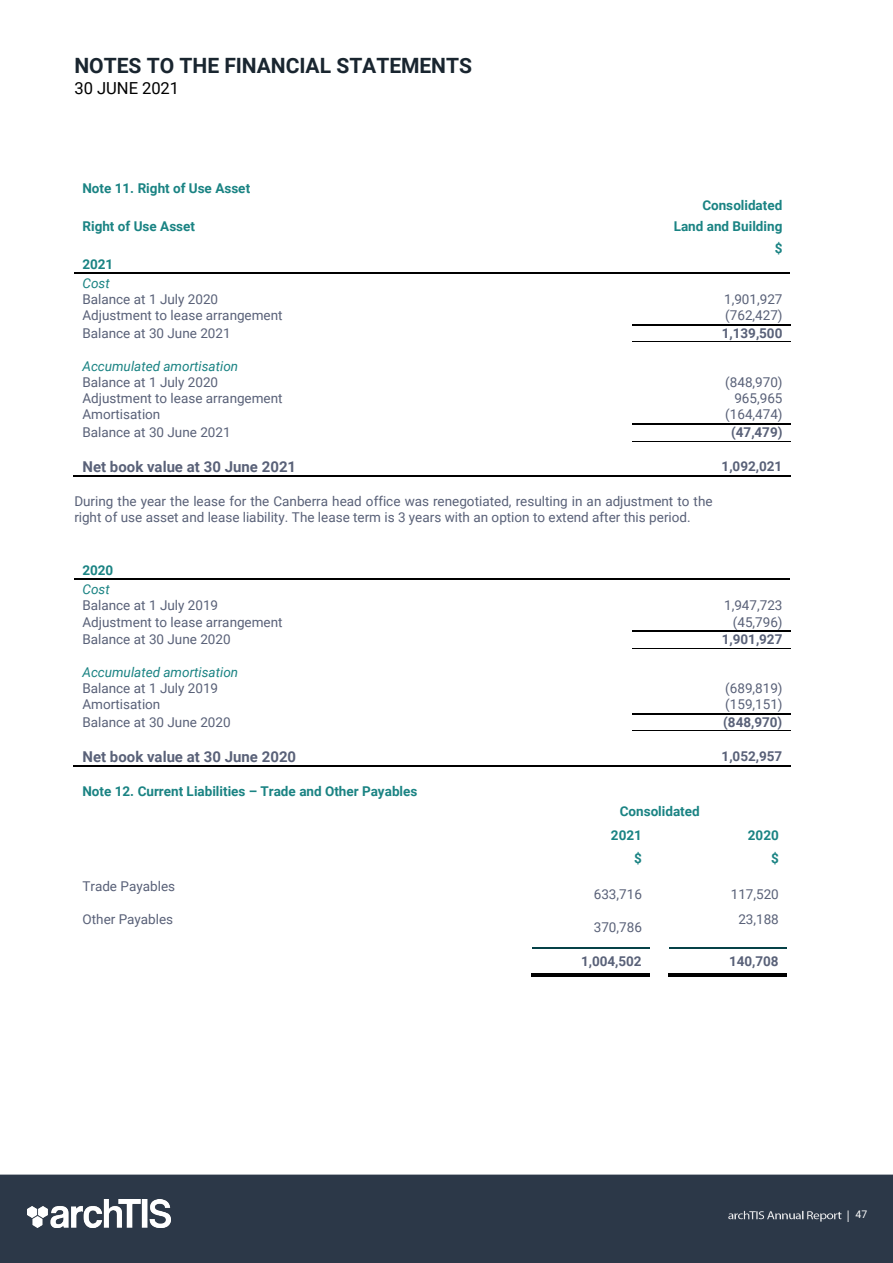
<style>
.page{position:relative;width:893px;height:1263px;background:#fff}
.page>*{position:absolute;margin:0;border:0;box-sizing:border-box;transform-origin:0 0}
.t1{font:700 21px "Roboto";color:#19252f}
.t2{font:16.5px "Roboto";letter-spacing:.005em;color:#000}
.t3{font:700 15px "Roboto";letter-spacing:.005em;color:#596178}
.t4{font:13.5px/16.2px "Roboto";color:#596178}
.t5{font:700 13.5px/23.5px "Roboto";color:#1a8383}
.t6{font:700 13.5px "Roboto";color:#596178}
.t7{font:italic 13.5px "Roboto";color:#1a8383}
.t8{font:10.5px "Roboto";color:#fff}
.s1{font-style:inherit}
</style>
<div class="page">
<div style="left:0;top:1174px;width:893px;height:89px;background:#2c3848"></div>
<img style="left:27px;top:1200px;width:144px;height:28px">
<hr style="left:533px;top:947px;width:117px;height:1px;background:#054147">
<hr style="left:670px;top:947px;width:117px;height:1px;background:#054147">
<hr style="left:532px;top:975px;width:118px;height:1px;background:#000">
<hr style="left:532px;top:973px;width:118px;height:1px;background:#000">
<hr style="left:669px;top:975px;width:118px;height:1px;background:#000">
<hr style="left:669px;top:973px;width:118px;height:1px;background:#000">
<hr style="left:74px;top:272px;width:558px;height:2px;background:#000">
<hr style="left:633px;top:272px;width:157px;height:2px;background:#000">
<hr style="left:632px;top:324px;width:158px;height:1px;background:#000">
<hr style="left:632px;top:341px;width:158px;height:1px;background:#000">
<hr style="left:632px;top:423px;width:158px;height:1px;background:#000">
<hr style="left:632px;top:441px;width:158px;height:1px;background:#000">
<hr style="left:73px;top:476px;width:559px;height:1px;background:#000">
<hr style="left:632px;top:476px;width:158px;height:1px;background:#000">
<hr style="left:74px;top:578px;width:558px;height:2px;background:#000">
<hr style="left:633px;top:578px;width:157px;height:2px;background:#000">
<hr style="left:632px;top:630px;width:158px;height:1px;background:#000">
<hr style="left:632px;top:648px;width:158px;height:1px;background:#000">
<hr style="left:632px;top:713px;width:158px;height:1px;background:#000">
<hr style="left:632px;top:730px;width:158px;height:1px;background:#000">
<hr style="left:73px;top:766px;width:559px;height:1px;background:#000">
<hr style="left:632px;top:766px;width:158px;height:1px;background:#000">
<h1 class="t1" style="left:74px;top:51px;width:399px">NOTES TO THE FINANCIAL STATEMENTS</h1>
<p class="t2" style="left:74px;top:77px;width:106px">30 JUNE 2021</p>
<p class="t5" style="left:82px;top:176px;width:169px">Note 11. Right of Use Asset</p>
<p class="t5" style="left:702px;top:192px;width:81px">Consolidated</p>
<p class="t5" style="left:82px;top:214px;width:114px">Right of Use Asset</p>
<p class="t5" style="left:674px;top:215px;width:110px;line-height:21.6px;text-align:right">Land and Building $</p>
<p class="t5" style="left:82px;top:252px;width:32px">2021</p>
<p class="t7" style="left:82px;top:274px;width:29px">Cost</p>
<p class="t4" style="left:82px;top:291px;width:137px">Balance at 1 July 2020</p>
<p class="t4" style="left:724px;top:291px;width:60px">1,901,927</p>
<p class="t4" style="left:82px;top:307px;width:202px">Adjustment to lease arrangement</p>
<p class="t4" style="left:725px;top:307px;width:59px">(762,427)</p>
<p class="t4" style="left:82px;top:325px;width:150px">Balance at 30 June 2021</p>
<p class="t6" style="left:722px;top:324px;width:62px">1,139,500</p>
<p class="t7" style="left:82px;top:356px;width:157px">Accumulated amortisation</p>
<p class="t4" style="left:82px;top:374px;width:137px">Balance at 1 July 2020</p>
<p class="t4" style="left:725px;top:374px;width:59px">(848,970)</p>
<p class="t4" style="left:82px;top:390px;width:202px">Adjustment to lease arrangement</p>
<p class="t4" style="left:734px;top:390px;width:50px">965,965</p>
<p class="t4" style="left:82px;top:406px;width:79px">Amortisation</p>
<p class="t4" style="left:725px;top:406px;width:59px">(164,474)</p>
<p class="t4" style="left:82px;top:424px;width:150px">Balance at 30 June 2021</p>
<p class="t6" style="left:731px;top:423px;width:53px">(47,479)</p>
<p class="t3" style="left:82px;top:456px;width:215px">Net book value at 30 June 2021</p>
<p class="t6" style="left:722px;top:457px;width:62px">1,092,021</p>
<p class="t4" style="left:74px;top:493px;width:640px">During the year the lease for the Canberra head office was renegotiated, resulting in an adjustment to the right of use asset and lease liability. The lease term is 3 years with an option to extend after this period.</p>
<p class="t5" style="left:82px;top:558px;width:32px">2020</p>
<p class="t7" style="left:82px;top:580px;width:29px">Cost</p>
<p class="t4" style="left:82px;top:597px;width:137px">Balance at 1 July 2019</p>
<p class="t4" style="left:724px;top:597px;width:60px">1,947,723</p>
<p class="t4" style="left:82px;top:613px;width:202px">Adjustment to lease arrangement</p>
<p class="t4" style="left:733px;top:613px;width:51px">(45,796)</p>
<p class="t4" style="left:82px;top:631px;width:150px">Balance at 30 June 2020</p>
<p class="t6" style="left:722px;top:630px;width:62px">1,901,927</p>
<p class="t7" style="left:82px;top:663px;width:157px">Accumulated amortisation</p>
<p class="t4" style="left:82px;top:680px;width:137px">Balance at 1 July 2019</p>
<p class="t4" style="left:725px;top:680px;width:59px">(689,819)</p>
<p class="t4" style="left:82px;top:696px;width:79px">Amortisation</p>
<p class="t4" style="left:725px;top:696px;width:59px">(159,151)</p>
<p class="t4" style="left:82px;top:714px;width:150px">Balance at 30 June 2020</p>
<p class="t6" style="left:723px;top:713px;width:61px">(848,970)</p>
<p class="t3" style="left:82px;top:746px;width:215px">Net book value at 30 June 2020</p>
<p class="t6" style="left:722px;top:747px;width:62px">1,052,957</p>
<p class="t5" style="left:82px;top:779px;width:337px">Note 12. Current Liabilities – Trade and Other Payables</p>
<p class="t4" style="left:82px;top:878px;width:94px">Trade Payables</p>
<p class="t4" style="left:82px;top:910px;width:92px">Other Payables</p>
<p class="t5" style="left:611px;top:799px;width:90px;text-indent:9px">Consolidated<br>2021</p>
<p class="t5" style="left:748px;top:822px;width:32px">2020</p>
<p class="t5" style="left:634px;top:846px;width:9px">$</p>
<p class="t5" style="left:771px;top:846px;width:9px">$</p>
<p class="t4" style="left:594px;top:886px;width:50px">633,716</p>
<p class="t4" style="left:731px;top:886px;width:50px">117,520</p>
<p class="t4" style="left:594px;top:918px;width:50px">370,786</p>
<p class="t4" style="left:738px;top:910px;width:42px">23,188</p>
<p class="t6" style="left:581px;top:951px;width:62px">1,004,502</p>
<p class="t6" style="left:729px;top:951px;width:51px">140,708</p>
<p class="t8" style="left:856px;top:1206px;width:13px">4<span class="s1">7</span></p>
</div>
